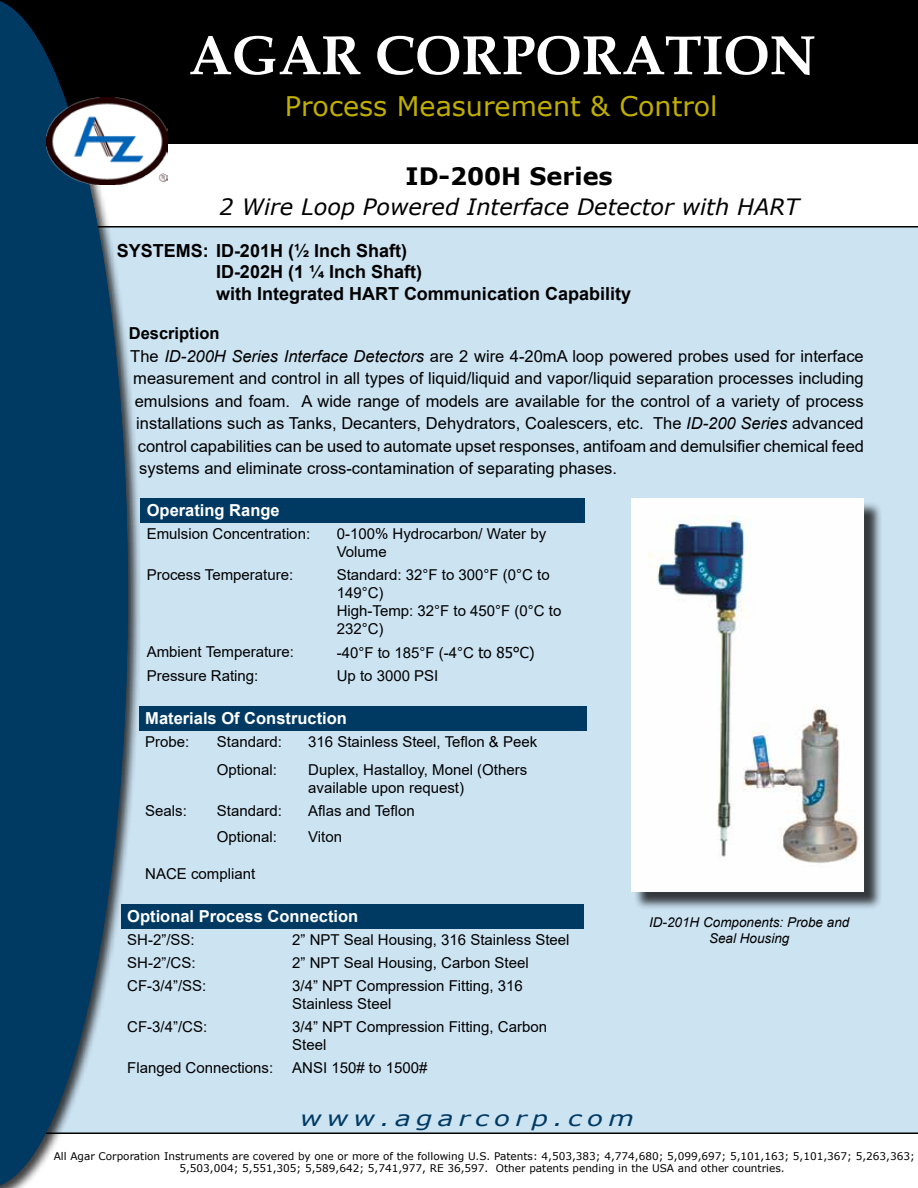
<style>
.page{position:relative;width:918px;height:1188px;background:#fff}
.page>*{position:absolute;margin:0;border:0;box-sizing:border-box;transform-origin:0 0}
.t1{font:700 55.5px "Book Antiqua";color:#fff}
.t2{font:27px "Verdana";color:#c0ae00}
.t3{font:700 24px "Verdana";color:#000}
.t4{font:italic 22.5px "Verdana";color:#000}
.t5{font:italic 21px "Verdana";letter-spacing:.2em;color:#003a63;scale:1.25 1}
.t6{font:700 18px/21.6px "Arial";color:#000}
.t7{font:16.5px "Arial";color:#000}
.t8{font:700 16.5px "Arial";color:#fff}
.t9{font:700 16.5px "Arial";color:#000}
.t10{font:15px/18px "Arial";color:#000}
.t11{font:italic 13.5px/16.2px "Arial";color:#000;text-align:center}
.t12{font:10.5px/12.6px "Verdana";color:#000;text-align:center}
.s1{font-style:italic}
.s2{font-family:"Tahoma"}
</style>
<div class="page">
<div style="left:142px;top:226px;width:776px;height:908px;background:#cce3f2"></div>
<div style="left:141px;top:498px;width:444px;height:24px;background:#003a63"></div>
<div style="left:139px;top:706px;width:447px;height:24px;background:#003a63"></div>
<div style="left:121px;top:904px;width:463px;height:24px;background:#003a63"></div>
<div style="left:634px;top:501px;width:249px;height:409px;background:#000;opacity:.75"></div>
<img style="left:631px;top:498px;width:233px;height:393px">
<div style="left:0;top:0;width:918px;height:144px;background:#000"></div>
<div style="left:0;top:0;width:142px;height:1188px;background:#000;opacity:.75"></div>
<img style="left:0;top:1px;width:128px;height:1184px">
<img style="left:47px;top:98px;width:121px;height:87px">
<h1 class="t1" style="left:189px;top:17px;width:629px">AGAR CORPORATION</h1>
<h2 class="t2" style="left:285px;top:87px;width:434px">Process Measurement &amp; Control</h2>
<h3 class="t3" style="left:406px;top:160px;width:209px">ID-200H Series</h3>
<h3 class="t4" style="left:220px;top:192px;width:581px">2 Wire Loop Powered Interface Detector with HART</h3>
<p class="t6" style="left:216px;top:240px;width:417px;text-indent:-99px">SYSTEMS: ID-201H (½ Inch Shaft)<br>ID-202H (1 ¼ Inch Shaft)<br>with Integrated HART Communication Capability</p>
<p class="t9" style="left:129px;top:322px;width:92px">Description</p>
<p class="t7" style="left:130px;top:345px;width:735px">The <span class="s1">ID-200H Series Interface Detectors</span> are 2 wire 4-20mA loop powered probes used for interface</p>
<p class="t7" style="left:133px;top:367px;width:732px">measurement and control in all types of liquid/liquid and vapor/liquid separation processes including</p>
<p class="t7" style="left:135px;top:390px;width:730px">emulsions and foam. A wide range of models are available for the control of a variety of process</p>
<p class="t7" style="left:136px;top:412px;width:729px">installations such as Tanks, Decanters, Dehydrators, Coalescers, etc. The <span class="s1">ID-200 Series</span> advanced</p>
<p class="t7" style="left:138px;top:435px;width:728px">control capabilities can be used to automate upset responses, antifoam and demulsifier chemical feed</p>
<p class="t7" style="left:139px;top:457px;width:479px">systems and eliminate cross-contamination of separating phases.</p>
<p class="t8" style="left:147px;top:499px;width:134px">Operating Range</p>
<p class="t10" style="left:147px;top:525px;width:165px">Emulsion Concentration:</p>
<p class="t10" style="left:337px;top:525px;width:211px">0-100% Hydrocarbon/ Water by<br>Volume</p>
<p class="t10" style="left:147px;top:566px;width:148px">Process Temperature:</p>
<p class="t10" style="left:337px;top:566px;width:226px">Standard: 32°F to 300°F (0°C to<br>149°C)<br>High-Temp: 32°F to 450°F (0°C to<br>232°C)</p>
<p class="t10" style="left:147px;top:643px;width:149px">Ambient Temperature:</p>
<p class="t10" style="left:337px;top:643px;width:199px">-40°F to 185°F (-4°C <span class="s2">to 85°C)</span></p>
<p class="t10" style="left:147px;top:666px;width:113px">Pressure Rating:</p>
<p class="t10" style="left:337px;top:666px;width:103px">Up to 3000 PSI</p>
<p class="t8" style="left:145px;top:707px;width:203px">Materials Of Construction</p>
<p class="t10" style="left:145px;top:733px;width:46px">Probe:</p>
<p class="t10" style="left:217px;top:733px;width:67px">Standard:</p>
<p class="t10" style="left:308px;top:733px;width:231px">316 Stainless Steel, Teflon &amp; Peek</p>
<p class="t10" style="left:217px;top:760px;width:62px">Optional:</p>
<p class="t10" style="left:308px;top:760px;width:220px">Duplex, Hastalloy, Monel (Others available upon request)</p>
<p class="t10" style="left:145px;top:801px;width:43px">Seals:</p>
<p class="t10" style="left:217px;top:801px;width:67px">Standard:</p>
<p class="t10" style="left:308px;top:801px;width:108px">Aflas and Teflon</p>
<p class="t10" style="left:217px;top:828px;width:62px">Optional:</p>
<p class="t10" style="left:308px;top:828px;width:35px">Viton</p>
<p class="t10" style="left:145px;top:864px;width:112px">NACE compliant</p>
<p class="t8" style="left:127px;top:905px;width:233px">Optional Process Connection</p>
<p class="t10" style="left:127px;top:931px;width:69px">SH-2”/SS:</p>
<p class="t10" style="left:292px;top:931px;width:279px">2” NPT Seal Housing, 316 Stainless Steel</p>
<p class="t10" style="left:127px;top:954px;width:70px">SH-2”/CS:</p>
<p class="t10" style="left:292px;top:954px;width:238px">2” NPT Seal Housing, Carbon Steel</p>
<p class="t10" style="left:127px;top:977px;width:81px">CF-3/4”/SS:</p>
<p class="t10" style="left:292px;top:977px;width:232px">3/4” NPT Compression Fitting, 316<br>Stainless Steel</p>
<p class="t10" style="left:127px;top:1018px;width:82px">CF-3/4”/CS:</p>
<p class="t10" style="left:292px;top:1018px;width:256px">3/4” NPT Compression Fitting, Carbon<br>Steel</p>
<p class="t10" style="left:127px;top:1059px;width:147px">Flanged Connections:</p>
<p class="t10" style="left:292px;top:1059px;width:137px">ANSI 150# to 1500#</p>
<h3 class="t5" style="left:300px;top:1104px;width:268px">www.agarcorp.com</h3>
<p class="t11" style="left:649px;top:914px;width:202px">ID-201H Components: Probe and<br>Seal Housing</p>
<p class="t12" style="left:54px;top:1149px;width:863px">All Agar Corporation Instruments are covered by one or more of the following U.S. Patents: 4,503,383; 4,774,680; 5,099,697; 5,101,163; 5,101,367; 5,263,363;<br>5,503,004; 5,551,305; 5,589,642; 5,741,977, RE 36,597. Other patents pending in the USA and other countries.</p>
</div>
